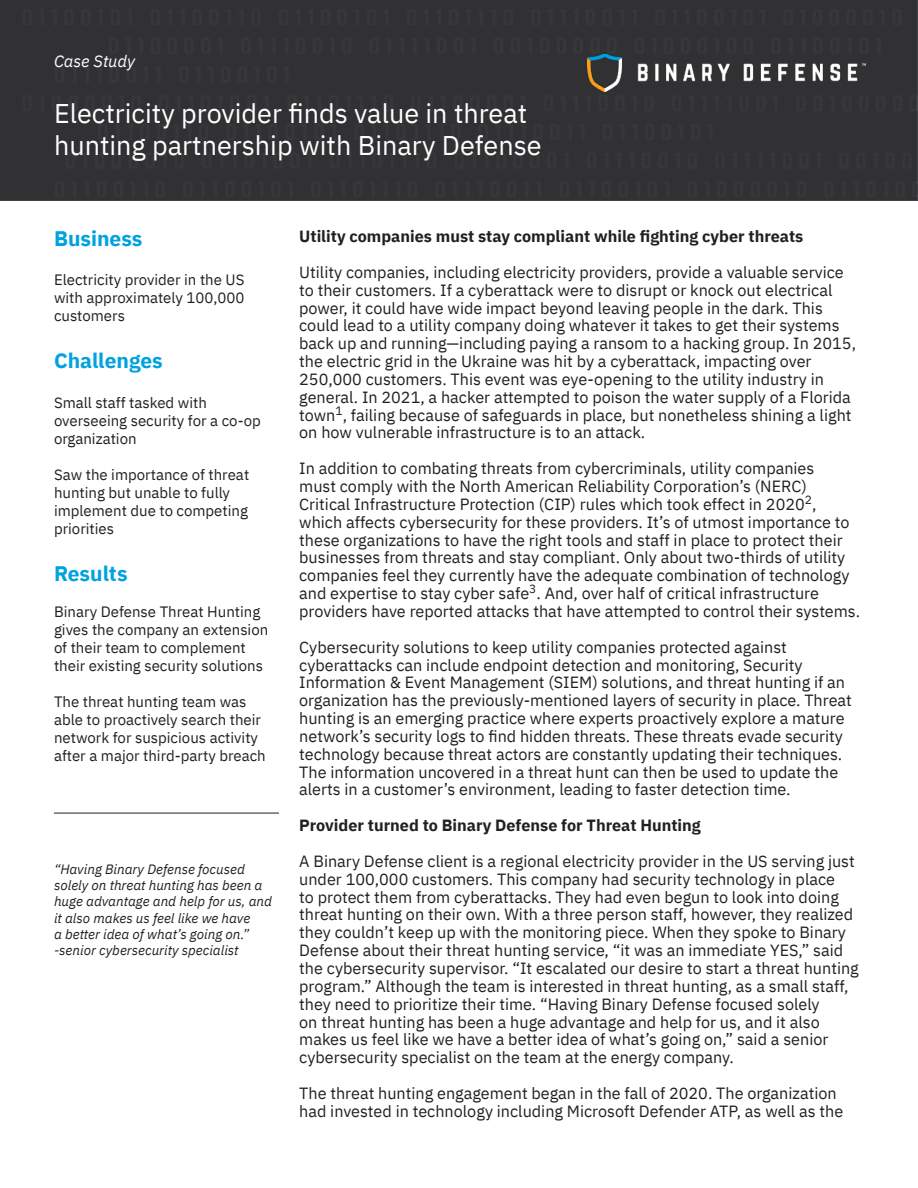
<style>
.page{position:relative;width:918px;height:1188px;background:#fff}
.page>*{position:absolute;margin:0;border:0;box-sizing:border-box;transform-origin:0 0}
.t1{font:27px "IBM Plex Sans";color:#fff}
.t2{font:700 21px "IBM Plex Sans";color:#00a2df}
.t3{font:italic 16.5px "IBM Plex Sans";color:#fff}
.t4{font:16.2px/17.9px "IBM Plex Sans";color:#231f20}
.t5{font:700 16.2px "IBM Plex Sans";color:#231f20}
.t6{font:15px/18px "IBM Plex Sans";color:#231f20}
.t7{font:italic 13.5px/16.2px "IBM Plex Sans";color:#231f20}
</style>
<div class="page">
<div style="left:0;top:0;width:916px;height:199px;background:#313133"></div>
<hr style="left:54px;top:813px;width:225px;height:1px;background:#231f20">
<img style="left:588px;top:54px;width:277px;height:38px">
<p class="t3" style="left:54px;top:48px;width:83px">Case Study</p>
<p class="t1" style="left:54px;top:93px;width:475px">Electricity provider finds value in threat</p>
<p class="t1" style="left:54px;top:125px;width:489px">hunting partnership with Binary Defense</p>
<p class="t2" style="left:54px;top:222px;width:90px">Business</p>
<p class="t6" style="left:54px;top:270px;width:192px;text-align:justify">Electricity provider in the US with approximately 100,000 customers</p>
<p class="t2" style="left:54px;top:344px;width:110px">Challenges</p>
<p class="t6" style="left:54px;top:392px;width:208px">Small staff tasked with overseeing security for a co-op organization</p>
<p class="t6" style="left:54px;top:464px;width:197px">Saw the importance of threat hunting but unable to fully implement due to competing priorities</p>
<p class="t2" style="left:54px;top:557px;width:75px">Results</p>
<p class="t6" style="left:54px;top:601px;width:216px">Binary Defense Threat Hunting gives the company an extension of their team to complement their existing security solutions</p>
<p class="t6" style="left:54px;top:691px;width:213px">The threat hunting team was able to proactively search their network for suspicious activity after a major third-party breach</p>
<p class="t7" style="left:54px;top:860px;width:220px">“Having Binary Defense focused solely on threat hunting has been a huge advantage and help for us, and it also makes us feel like we have<br>a better idea of what’s going on.” -senior cybersecurity specialist</p>
<p class="t5" style="left:299px;top:224px;width:506px">Utility companies must stay compliant while fighting cyber threats</p>
<p class="t4" style="left:299px;top:262px;width:558px">Utility companies, including electricity providers, provide a valuable service to their customers. If a cyberattack were to disrupt or knock out electrical power, it could have wide impact beyond leaving people in the dark. This could lead to a utility company doing whatever it takes to get their systems back up and running—including paying a ransom to a hacking group. In 2015, the electric grid in the Ukraine was hit by a cyberattack, impacting over 250,000 customers. This event was eye-opening to the utility industry in general. In 2021, a hacker attempted to poison the water supply of a Florida town<sup>1</sup>, failing because of safeguards in place, but nonetheless shining a light on how vulnerable infrastructure is to an attack.</p>
<p class="t4" style="left:299px;top:458px;width:562px">In addition to combating threats from cybercriminals, utility companies<br>must comply with the North American Reliability Corporation’s (NERC)<br>Critical Infrastructure Protection (CIP) rules which took effect in 2020<sup>2</sup>, which affects cybersecurity for these providers. It’s of utmost importance to these organizations to have the right tools and staff in place to protect their businesses from threats and stay compliant. Only about two-thirds of utility companies feel they currently have the adequate combination of technology and expertise to stay cyber safe<sup>3</sup>. And, over half of critical infrastructure providers have reported attacks that have attempted to control their systems.</p>
<p class="t4" style="left:299px;top:637px;width:554px">Cybersecurity solutions to keep utility companies protected against cyberattacks can include endpoint detection and monitoring, Security Information &amp; Event Management (SIEM) solutions, and threat hunting if an organization has the previously-mentioned layers of security in place. Threat hunting is an emerging practice where experts proactively explore a mature network’s security logs to find hidden threats. These threats evade security technology because threat actors are constantly updating their techniques.<br>The information uncovered in a threat hunt can then be used to update the alerts in a customer’s environment, leading to faster detection time.</p>
<p class="t5" style="left:299px;top:813px;width:403px">Provider turned to Binary Defense for Threat Hunting</p>
<p class="t4" style="left:299px;top:851px;width:561px">A Binary Defense client is a regional electricity provider in the US serving just under 100,000 customers. This company had security technology in place<br>to protect them from cyberattacks. They had even begun to look into doing threat hunting on their own. With a three person staff, however, they realized they couldn’t keep up with the monitoring piece. When they spoke to Binary Defense about their threat hunting service, “it was an immediate YES,” said the cybersecurity supervisor. “It escalated our desire to start a threat hunting program.” Although the team is interested in threat hunting, as a small staff, they need to prioritize their time. “Having Binary Defense focused solely<br>on threat hunting has been a huge advantage and help for us, and it also makes us feel like we have a better idea of what’s going on,” said a senior cybersecurity specialist on the team at the energy company.</p>
<p class="t4" style="left:299px;top:1083px;width:546px">The threat hunting engagement began in the fall of 2020. The organization had invested in technology including Microsoft Defender ATP, as well as the</p>
</div>
